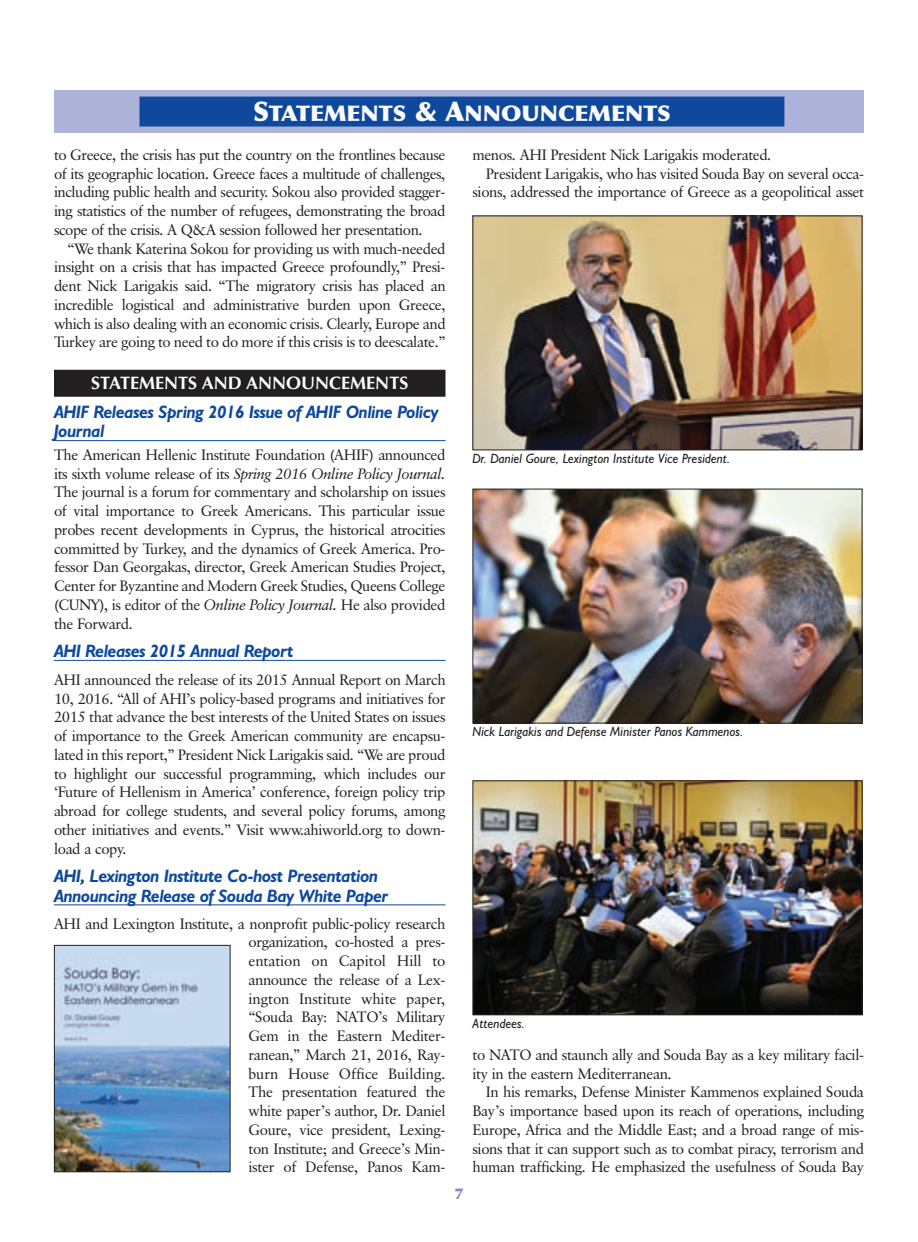
<style>
.page{position:relative;width:918px;height:1242px;background:#fff}
.page>*{position:absolute;margin:0;border:0;box-sizing:border-box;transform-origin:0 0}
.t1{font:900 21.6px "Optima";color:#fcfcfc;scale:1.06 1}
.t2{font:italic 700 18px/19.5px "Humanist 521 BT";letter-spacing:-.015em;color:#0f499d;scale:.95 1}
.t3{font:700 18px "Optima";color:#fff}
.t4{font:15px/18.8px "Classical Garamond BT";letter-spacing:-.03em;color:#231f20;text-align:justify}
.t5{font:900 15px "Optima";color:#828cc4}
.t6{font:italic 13.5px "Humanist 521 BT";color:#231f20;scale:.95 1}
.s1{font-size:27px}
.s2{font-style:italic}
</style>
<div class="page">
<div style="left:54px;top:370px;width:392px;height:27px;background:#231f20"></div>
<hr style="left:54px;top:440px;width:392px;height:1px;background:#0f499d">
<hr style="left:54px;top:660px;width:392px;height:1px;background:#0f499d">
<hr style="left:54px;top:904px;width:392px;height:1px;background:#0f499d">
<img style="left:474px;top:218px;width:386px;height:230px">
<div style="left:472px;top:216px;width:390px;height:234px;border:1px solid #231f20"></div>
<img style="left:474px;top:491px;width:386px;height:230px">
<div style="left:472px;top:489px;width:390px;height:234px;border:1px solid #231f20"></div>
<img style="left:474px;top:782px;width:386px;height:231px">
<div style="left:472px;top:780px;width:390px;height:235px;border:1px solid #231f20"></div>
<div style="left:54px;top:90px;width:810px;height:43px;background:#adb3d8"></div>
<div style="left:140px;top:97px;width:644px;height:30px;background:#0f499d"></div>
<img style="left:56px;top:947px;width:173px;height:223px">
<div style="left:54px;top:945px;width:177px;height:227px;border:1px solid #231f20"></div>
<h1 class="t1" style="left:253px;top:104px;width:396px"><span class="s1">S</span>TATEMENTS <span class="s1">&amp; A</span>NNOUNCEMENTS</h1>
<p class="t4" style="left:54px;top:146px;width:393px">to Greece, the crisis has put the country on the frontlines because of its geographic location. Greece faces a multitude of challenges, including public health and security. Sokou also provided stagger&shy;ing statistics of the number of refugees, demonstrating the broad scope of the crisis. A Q&amp;A session followed her presentation.</p>
<p class="t4" style="left:54px;top:240px;width:393px;text-indent:14px">“We thank Katerina Sokou for providing us with much-needed insight on a crisis that has impacted Greece profoundly,” Presi&shy;dent Nick Larigakis said. “The migratory crisis has placed an incredible logistical and administrative burden upon Greece, which is also dealing with an economic crisis. Clearly, Europe and Turkey are going to need to do more if this crisis is to deescalate.”</p>
<p class="t3" style="left:91px;top:373px;width:319px">STATEMENTS AND ANNOUNCEMENTS</p>
<p class="t2" style="left:54px;top:404px;width:406px">AHIF Releases Spring 2016 Issue of AHIF Online Policy<br>Journal</p>
<p class="t4" style="left:54px;top:446px;width:393px">The American Hellenic Institute Foundation (AHIF) announced its sixth volume release of its <span class="s2">Spring 2016 Online Policy Journal.<br></span>The journal is a forum for commentary and scholarship on issues of vital importance to Greek Americans. This particular issue probes recent developments in Cyprus, the historical atrocities committed by Turkey, and the dynamics of Greek America. Pro&shy;fessor Dan Georgakas, director, Greek American Studies Project, Center for Byzantine and Modern Greek Studies, Queens College (CUNY), is editor of the <span class="s2">Online Policy Journal.</span> He also provided the Forward.</p>
<p class="t2" style="left:54px;top:643px;width:253px">AHI Releases 2015 Annual Report</p>
<p class="t4" style="left:54px;top:671px;width:393px">AHI announced the release of its 2015 Annual Report on March 10, 2016. “All of AHI’s policy-based programs and initiatives for 2015 that advance the best interests of the United States on issues of importance to the Greek American community are encapsu&shy;lated in this report,” President Nick Larigakis said. “We are proud to highlight our successful programming, which includes our ‘Future of Hellenism in America’ conference, foreign policy trip abroad for college students, and several policy forums, among other initiatives and events.” Visit www.ahiworld.org to down&shy;load a copy.</p>
<p class="t2" style="left:54px;top:868px;width:354px">AHI, Lexington Institute Co-host Presentation<br>Announcing Release of Souda Bay White Paper</p>
<p class="t4" style="left:249px;top:915px;width:199px;text-indent:-195px">AHI and Lexington Institute, a nonprofit public-policy research organization, co-hosted a pres&shy;entation on Capitol Hill to announce the release of a Lex&shy;ington Institute white paper, “Souda Bay: NATO’s Military Gem in the Eastern Mediter&shy;ranean,” March 21, 2016, Ray&shy;burn House Office Building.<br>The presentation featured the white paper’s author, Dr. Daniel Goure, vice president, Lexing&shy;ton Institute; and Greece’s Min&shy;ister of Defense, Panos Kam-</p>
<p class="t4" style="left:472px;top:146px;width:300px">menos. AHI President Nick Larigakis moderated.</p>
<p class="t4" style="left:486px;top:165px;width:380px">President Larigakis, who has visited Souda Bay on several occa-</p>
<p class="t4" style="left:472px;top:184px;width:393px">sions, addressed the importance of Greece as a geopolitical asset</p>
<p class="t6" style="left:473px;top:454px;width:273px">Dr. Daniel Goure, Lexington Institute Vice President.</p>
<p class="t6" style="left:473px;top:727px;width:287px">Nick Larigakis and Defense Minister Panos Kammenos.</p>
<p class="t5" style="left:455px;top:1188px;width:10px">7</p>
<p class="t6" style="left:473px;top:1019px;width:57px">Attendees.</p>
<p class="t4" style="left:472px;top:1046px;width:393px">to NATO and staunch ally and Souda Bay as a key military facil&shy;ity in the eastern Mediterranean.</p>
<p class="t4" style="left:472px;top:1084px;width:393px;text-indent:14px">In his remarks, Defense Minister Kammenos explained Souda Bay’s importance based upon its reach of operations, including Europe, Africa and the Middle East; and a broad range of mis&shy;sions that it can support such as to combat piracy, terrorism and human trafficking. He emphasized the usefulness of Souda Bay</p>
</div>
